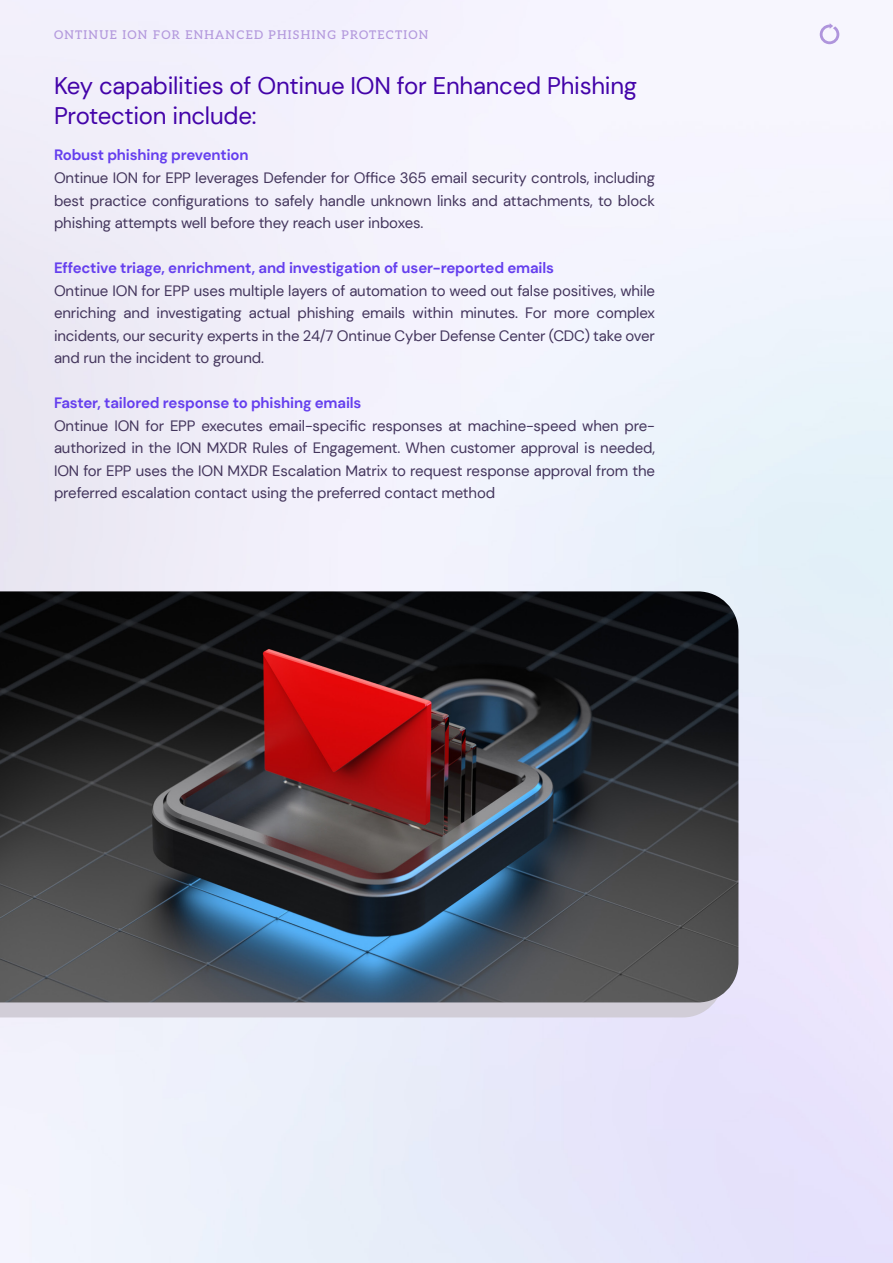
<style>
.page{position:relative;width:893px;height:1263px;background:#fff}
.page>*{position:absolute;margin:0;border:0;box-sizing:border-box;transform-origin:0 0}
.t1{font:24px/30px "DM Sans";letter-spacing:-.01em;color:#4303a9}
.Body_Copy{font:15px/22.5px "DM Sans";letter-spacing:-.01em;color:#43355c;text-align:justify}
.H3_Callout{font:700 15px "DM Sans";letter-spacing:-.01em;color:#653fee}
.t2{font:500 12px "Aleo";letter-spacing:.1em;color:#b49add}
</style>
<div class="page">
<svg style="left:820px;top:23px;width:19px;height:21px"></svg>
<svg style="left:0;top:1002px;width:723px;height:15px;background:#cdcad4"></svg>
<img style="left:0;top:591px;width:738px;height:411px">
<p class="t2" style="left:54px;top:26px;width:376px">ONTINUE ION FOR ENHANCED PHISHING PROTECTION</p>
<h2 class="t1" style="left:54px;top:71px;width:585px">Key capabilities of Ontinue ION for Enhanced Phishing<br>Protection include:</h2>
<p class="H3_Callout" style="left:54px;top:146px;width:196px">Robust phishing prevention</p>
<p class="Body_Copy" style="left:54px;top:166px;width:602px">Ontinue ION for EPP leverages Defender for Office 365 email security controls, including best practice configurations to safely handle unknown links and attachments, to block phishing attempts well before they reach user inboxes.</p>
<p class="H3_Callout" style="left:54px;top:258px;width:502px">Effective triage, enrichment, and investigation of user-reported emails</p>
<p class="Body_Copy" style="left:54px;top:279px;width:603px">Ontinue ION for EPP uses multiple layers of automation to weed out false positives, while enriching and investigating actual phishing emails within minutes. For more complex incidents, our security experts in the 24/7 Ontinue Cyber Defense Center (CDC) take over and run the incident to ground.</p>
<p class="H3_Callout" style="left:54px;top:393px;width:309px">Faster, tailored response to phishing emails</p>
<p class="Body_Copy" style="left:54px;top:414px;width:603px">Ontinue ION for EPP executes email-specific responses at machine-speed when pre&shy;authorized in the ION MXDR Rules of Engagement. When customer approval is needed, ION for EPP uses the ION MXDR Escalation Matrix to request response approval from the preferred escalation contact using the preferred contact method</p>
</div>
